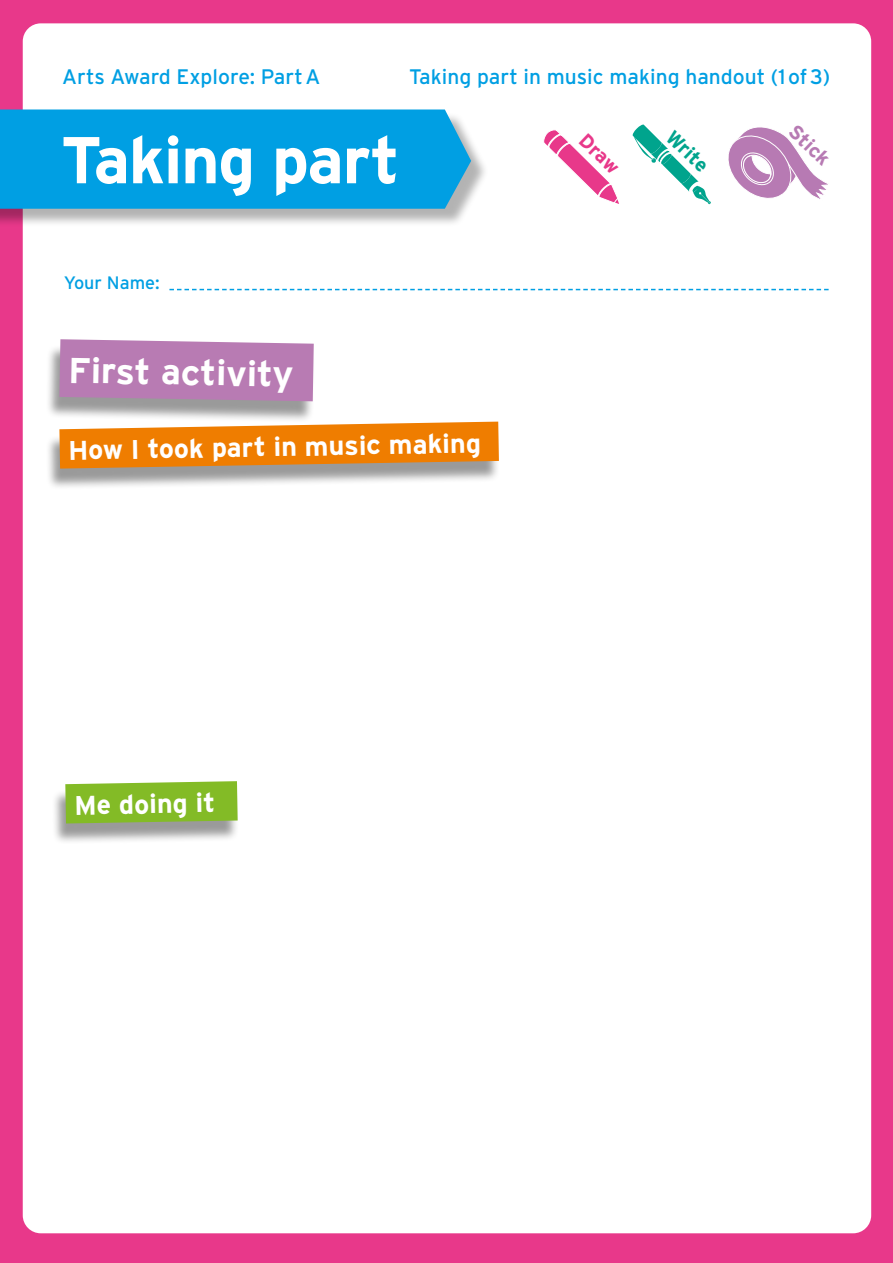
<style>
.page{position:relative;width:893px;height:1263px;background:#e8388a}
.page>*{position:absolute;margin:0;border:0;box-sizing:border-box;transform-origin:0 0}
.H1_no_bar{font:700 66px "Interstate";letter-spacing:-.02em;color:#fff}
.H1_no_bar-2{font:700 36px "Interstate";color:#fff}
.H1_no_bar-3{font:700 27px "Interstate";color:#fff}
.t1{font:21px "Interstate";color:#009fe3}
.t2{font:700 19.8px "Interstate";color:#00a48d}
.t3{font:700 19.8px "Interstate";color:#b77ab3}
.t4{font:700 19.8px "Interstate";color:#e8388a}
.t5{font:18px "Interstate";color:#009fe3}
</style>
<div class="page">
<div style="left:23px;top:23px;width:848px;height:1210px;background:#fff;border-radius:18px"></div>
<div style="left:0;top:112px;width:489px;height:115px;background:#000;opacity:.3"></div>
<div style="left:0;top:109px;width:471px;height:100px;background:#009fe3"></div>
<svg style="left:169px;top:289px;width:660px;height:1px"></svg>
<svg style="left:543px;top:124px;width:285px;height:80px"></svg>
<div style="left:45px;top:427px;width:456px;height:63px;background:#000;opacity:.4"></div>
<svg style="left:59px;top:422px;width:440px;height:47px;background:#e8871e"></svg>
<div style="left:51px;top:786px;width:189px;height:59px;background:#000;opacity:.4"></div>
<svg style="left:65px;top:781px;width:173px;height:42px;background:#89bd32"></svg>
<div style="left:45px;top:345px;width:270px;height:78px;background:#000;opacity:.4"></div>
<svg style="left:59px;top:339px;width:255px;height:62px;background:#b981b5"></svg>
<p class="t1" style="left:62px;top:65px;width:260px">Arts Award Explore: PartA</p>
<p class="H1_no_bar" style="left:61px;top:123px;width:341px">Taking part</p>
<p class="t5" style="left:491px;top:57px;width:97px">Your Name:</p>
<p class="t1" style="left:409px;top:64px;width:423px">Taking part in music making handout (1of3)</p>
<p class="t4" style="left:590px;top:129px;width:49px;rotate:44deg">Draw</p>
<p class="t2" style="left:677px;top:126px;width:52px;rotate:44deg">Write</p>
<p class="t3" style="left:800px;top:120px;width:50px;rotate:44deg">Stick</p>
<p class="t5" style="left:64px;top:272px;width:97px">Your Name:</p>
<p class="H1_no_bar-2" style="left:69px;top:350px;width:227px;rotate:1deg">First activity</p>
<p class="H1_no_bar-3" style="left:68px;top:435px;width:414px;rotate:-1deg">How I took part in music making</p>
<p class="H1_no_bar-3" style="left:74px;top:790px;width:142px;rotate:-1deg">Me doing it</p>
</div>
